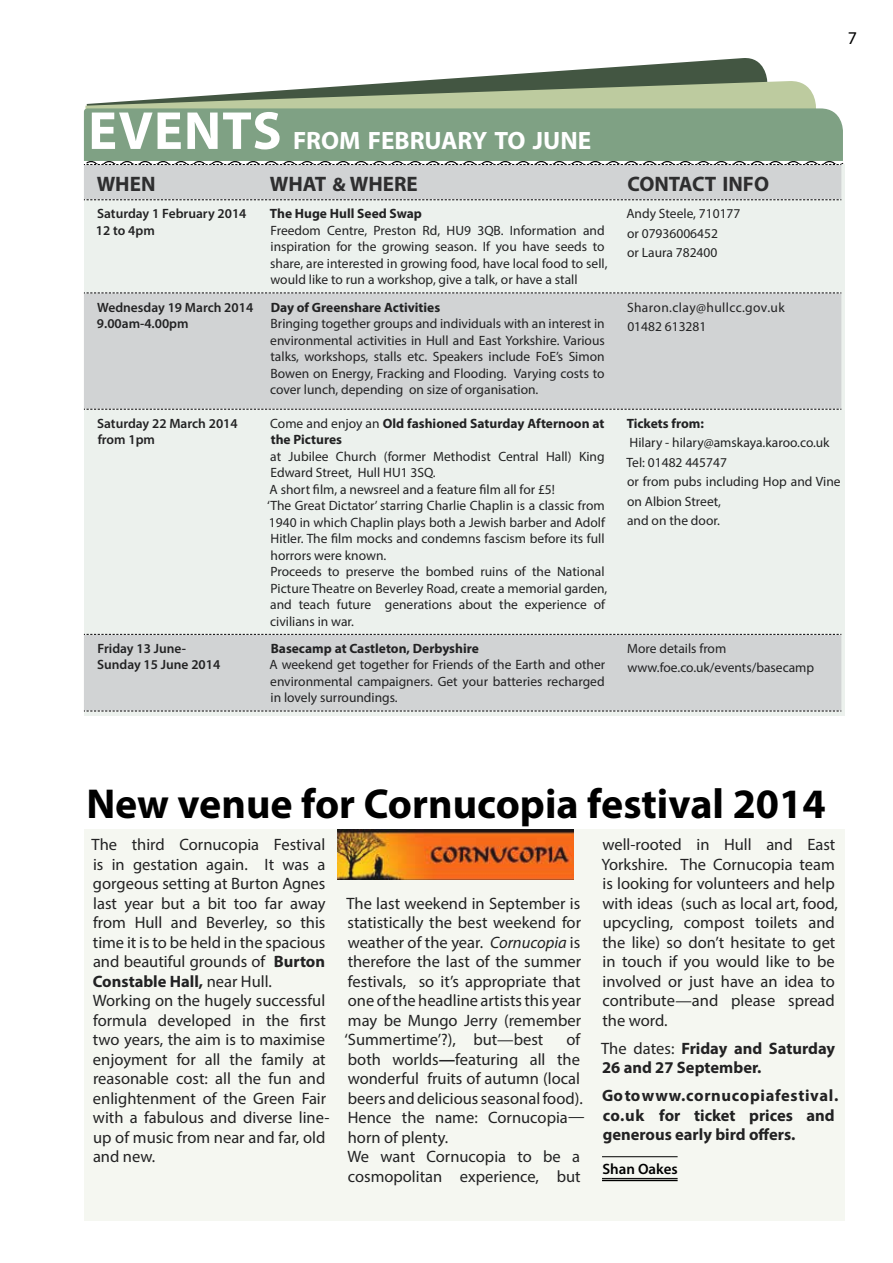
<style>
.page{position:relative;width:893px;height:1263px;background:#fff}
.page>*{position:absolute;margin:0;border:0;box-sizing:border-box;transform-origin:0 0}
.t1{font:700 42px "Myriad Pro";color:#000}
.t2{font:700 25.2px "Myriad Pro";color:#fff}
.t3{font:700 21px "Myriad Pro";color:#2e2e2f}
.t4{font:18px "Myriad Pro";color:#000}
.t5{font:16.5px/19.5px "Myriad Pro";color:#222223}
.t6{font:700 16.5px/19.5px "Myriad Pro";color:#222223}
.t7{font:600 15px "Myriad Pro";color:#000}
.t8{font:13.5px/16.5px "Myriad Pro";color:#222223}
.t9{font:700 13.5px/16.5px "Myriad Pro";color:#222223}
.t10{font:600 13.5px/16.5px "Myriad Pro";color:#222223}
.t11{font:13.5px/19.5px "Myriad Pro";letter-spacing:.025em;color:#222223}
.s1{font-size:54px}
.s2{font-size:19.5px}
.s3{font-weight:400}
.s4{font-weight:700}
.s5{font-style:italic}
.s6{font-weight:700;font-stretch:condensed}
</style>
<div class="page">
<svg style="left:430px;top:58px;width:338px;height:22px"></svg>
<svg style="left:85px;top:80px;width:731px;height:28px;fill:#bdcb9f"></svg>
<svg style="left:84px;top:167px;width:757px;height:544px;background:#e0e4e2"></svg>
<svg style="left:84px;top:199px;width:757px;height:1px"></svg>
<svg style="left:84px;top:293px;width:757px;height:1px"></svg>
<svg style="left:84px;top:409px;width:757px;height:1px"></svg>
<svg style="left:84px;top:634px;width:757px;height:1px"></svg>
<svg style="left:84px;top:711px;width:757px;height:1px"></svg>
<svg style="left:84px;top:108px;width:760px;height:59px;background:#85a389"></svg>
<div style="left:84px;top:829px;width:760px;height:391px;background:#f5f7f1"></div>
<hr style="left:602px;top:1156px;width:76px;height:1px;background:#000">
<hr style="left:602px;top:1178px;width:76px;height:1px;background:#000">
<hr style="left:602px;top:1180px;width:76px;height:1px;background:#000">
<img style="left:338px;top:829px;width:236px;height:50px">
<h3 class="t4" style="left:848px;top:27px;width:11px">7</h3>
<h2 class="t2" style="left:88px;top:124px;width:505px"><span class="s1">EVENTS</span> FROM FEBRUARY TO JUNE</h2>
<h3 class="t3" style="left:97px;top:171px;width:60px">WHEN</h3>
<h3 class="t3" style="left:270px;top:171px;width:149px">WHAT <span class="s2">&amp;</span> WHERE</h3>
<h3 class="t3" style="left:627px;top:171px;width:143px">CONTACT INFO</h3>
<p class="t10" style="left:96px;top:205px;width:152px">Saturday 1 February 2014<br>12 to 4pm</p>
<p class="t9" style="left:270px;top:205px;width:154px">The Huge Hull Seed Swap</p>
<p class="t8" style="left:626px;top:204px;width:116px;line-height:19.5px">Andy Steele, 710177 or 07936006452<br>or Laura 782400</p>
<p class="t8" style="left:270px;top:222px;width:339px">Freedom Centre, Preston Rd, HU9 3QB. Information and inspiration for the growing season. If you have seeds to share, are interested in growing food, have local food to sell, would like to run a workshop, give a talk, or have a stall</p>
<p class="t10" style="left:97px;top:298px;width:158px">Wednesday 19 March 2014<br>9.00am-4.00pm</p>
<p class="t9" style="left:271px;top:298px;width:171px">Day of Greenshare Activities</p>
<p class="t8" style="left:270px;top:315px;width:336px;text-align:justify">Bringing together groups and individuals with an interest in environmental activities in Hull and East Yorkshire. Various talks, workshops, stalls etc. Speakers include FoE’s Simon Bowen on Energy, Fracking and Flooding. Varying costs to cover lunch, depending on size of organisation.</p>
<p class="t10" style="left:97px;top:415px;width:142px">Saturday 22 March 2014 from 1pm</p>
<p class="t9" style="left:270px;top:414px;width:336px"><span class="s3">Come and enjoy an</span> Old fashioned Saturday Afternoon at the Pictures</p>
<p class="t8" style="left:267px;top:448px;width:342px">at Jubilee Church (former Methodist Central Hall) King Edward Street, Hull HU1 3SQ.<br>A short film, a newsreel and a feature film all for £5!<br>‘The Great Dictator’ starring Charlie Chaplin is a classic from 1940 in which Chaplin plays both a Jewish barber and Adolf Hitler. The film mocks and condemns fascism before its full horrors were known.<br>Proceeds to preserve the bombed ruins of the National Picture Theatre on Beverley Road, create a memorial garden, and teach future generations about the experience of civilians in war.</p>
<p class="t10" style="left:97px;top:640px;width:125px">Friday 13 June-<br>Sunday 15 June 2014</p>
<p class="t9" style="left:271px;top:640px;width:210px">Basecamp at Castleton, Derbyshire</p>
<p class="t8" style="left:270px;top:656px;width:337px;text-align:justify">A weekend get together for Friends of the Earth and other environmental campaigners. Get your batteries recharged in lovely surroundings.</p>
<p class="t11" style="left:627px;top:297px;width:159px">Sharon.clay@hullcc.gov.uk<br>01482 613281</p>
<p class="t9" style="left:627px;top:414px;width:79px">Tickets from:</p>
<p class="t8" style="left:626px;top:433px;width:216px;line-height:19.5px">Hilary - hilary@amskaya.karoo.co.uk<br>Tel: 01482 445747<br>or from pubs including Hop and Vine on Albion Street,<br>and on the door.</p>
<p class="t8" style="left:627px;top:638px;width:188px;line-height:19.5px">More details from www.foe.co.uk/events/basecamp</p>
<h1 class="t1" style="left:86px;top:777px;width:741px">New venue for Cornucopia festival 2014</h1>
<p class="t5" style="left:92px;top:834px;width:239px">The third Cornucopia Festival is in gestation again. It was a gorgeous setting at Burton Agnes last year but a bit too far away from Hull and Beverley, so this time it is to be held in the spacious and beautiful grounds of <span class="s4">Burton<br>Constable Hall,</span> near Hull.<br>Working on the hugely successful formula developed in the first two years, the aim is to maximise enjoyment for all the family at reasonable cost: all the fun and enlightenment of the Green Fair with a fabulous and diverse line&shy;up of music from near and far, old and new.</p>
<p class="t5" style="left:601px;top:834px;width:238px">well-rooted in Hull and East<br>Yorkshire. The Cornucopia team is looking for volunteers and help with ideas (such as local art, food, upcycling, compost toilets and the like) so don’t hesitate to get in touch if you would like to be involved or just have an idea to contribute—and please spread the word.</p>
<p class="t6" style="left:601px;top:1038px;width:236px"><span class="s3">The dates:</span> Friday and Saturday<br>26 and 27 September.</p>
<p class="t6" style="left:602px;top:1085px;width:238px">Go to www.cornucopiafestival. co.uk for ticket prices and generous early bird offers.</p>
<p class="t7" style="left:602px;top:1159px;width:77px">Shan Oakes</p>
<p class="t5" style="left:345px;top:893px;width:238px;text-align:justify">The last weekend in September is statistically the best weekend for weather of the year. <span class="s5">Cornucopia</span> is therefore the last of the summer festivals, so it’s appropriate that one of the headline artists this year may be Mungo Jerry (remember ‘Summertime’?), but—best</p>
<p class="t5" style="left:348px;top:1030px;width:238px;text-indent:219px">of both worlds<span class="s6">—</span>featuring all the wonderful fruits of autumn (local beers and delicious seasonal food).<br>Hence the name: Cornucopia— horn of plenty.<br>We want Cornucopia to be a cosmopolitan experience, but</p>
</div>
